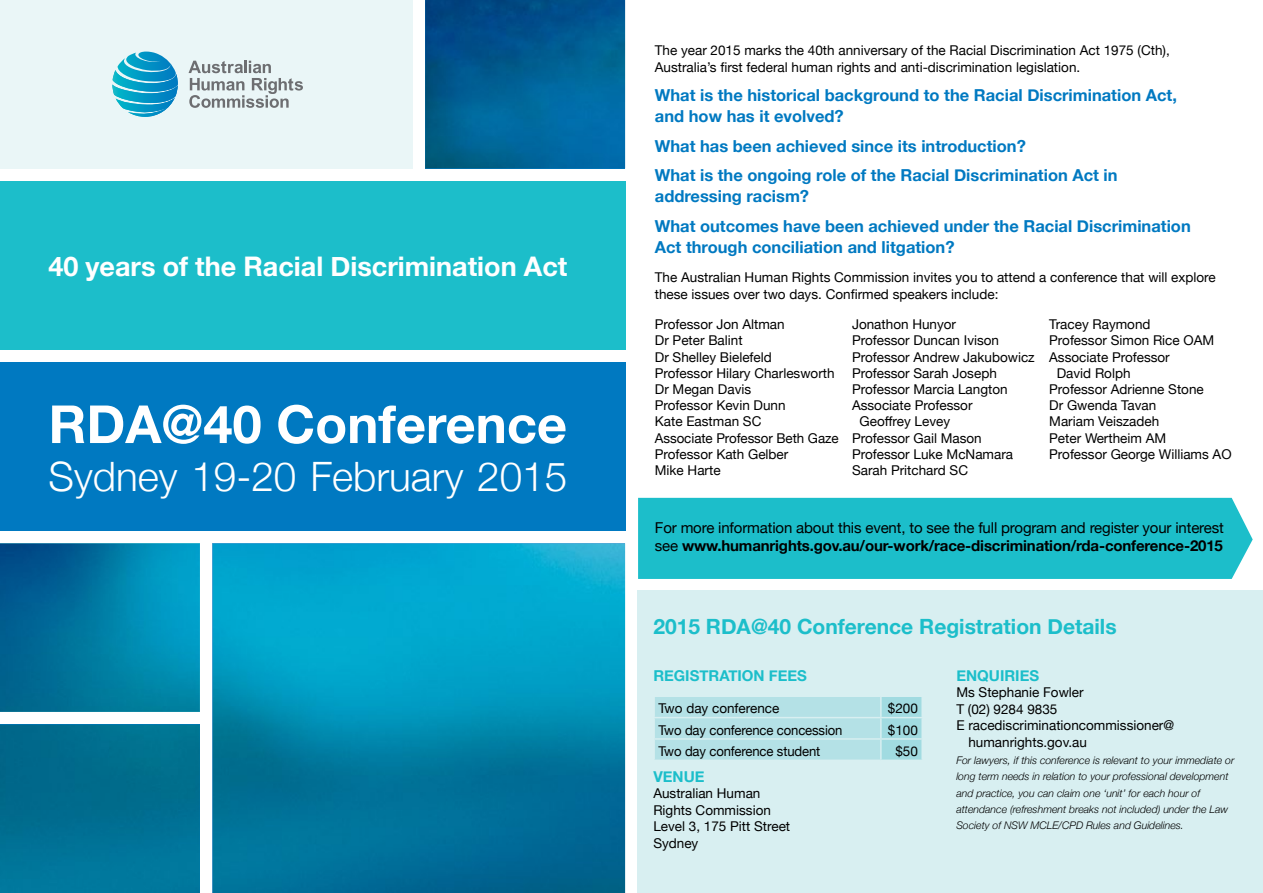
<style>
.page{position:relative;width:1263px;height:893px;background:#fff}
.page>*{position:absolute;margin:0;border:0;box-sizing:border-box;transform-origin:0 0}
.t1{font:700 52.5px "Helvetica Neue";color:#fff}
.t2{font:300 40.5px "Helvetica Neue";color:#fff}
.t3{font:700 27px "Helvetica Neue";color:#fff}
.t4{font:700 21px "Helvetica Neue";color:#1cbeca}
.t5{font:700 16.5px/29.5px "Helvetica Neue";color:#0079c1}
.t6{font:15px/18px "Helvetica Neue";letter-spacing:-.01em;color:#000}
.t7{font:700 15px "Helvetica Neue";color:#1cbeca}
.t8{font:13.5px/16.2px "Helvetica Neue";color:#000}
.t9{font:italic 300 10.5px/16.5px "Helvetica Neue";color:#000}
.s1{font-weight:700}
</style>
<div class="page">
<div style="left:638px;top:498px;width:615px;height:81px;background:#1cbeca"></div>
<div style="left:638px;top:590px;width:625px;height:303px;background:#d8eff1"></div>
<svg style="left:655px;top:697px;width:266px;height:63px;background:#b1e0e5"></svg>
<hr style="left:880px;top:697px;width:2px;height:20px;background:#d8eff1">
<hr style="left:653px;top:717px;width:228px;height:1px;background:#d8eff1">
<hr style="left:881px;top:717px;width:42px;height:1px;background:#d8eff1">
<hr style="left:880px;top:718px;width:2px;height:20px;background:#d8eff1">
<hr style="left:653px;top:738px;width:228px;height:2px;background:#d8eff1">
<hr style="left:881px;top:738px;width:42px;height:2px;background:#d8eff1">
<hr style="left:880px;top:740px;width:2px;height:20px;background:#d8eff1">
<img style="left:0;top:0;width:625px;height:893px">
<h3 class="t3" style="left:49px;top:245px;width:520px">40 years of the Racial Discrimination Act</h3>
<h1 class="t1" style="left:49px;top:383px;width:520px">RDA@40 Conference</h1>
<h2 class="t2" style="left:49px;top:444px;width:520px">Sydney 19-20 February 2015</h2>
<p class="t8" style="left:655px;top:43px;width:516px">The year 2015 marks the 40th anniversary of the Racial Discrimination Act 1975 (Cth),<br>Australia’s first federal human rights and anti-discrimination legislation.</p>
<p class="t5" style="left:655px;top:85px;width:524px;line-height:21px">What is the historical background to the Racial Discrimination Act, and how has it evolved?</p>
<p class="t5" style="left:655px;top:132px;width:464px">What has been achieved since its introduction?<br>What is the ongoing role of the Racial Discrimination Act in</p>
<p class="t5" style="left:655px;top:182px;width:537px">addressing racism?<br>What outcomes have been achieved under the Racial Discrimination</p>
<p class="t5" style="left:655px;top:233px;width:301px">Act through conciliation and litgation?</p>
<p class="t8" style="left:655px;top:270px;width:562px">The Australian Human Rights Commission invites you to attend a conference that will explore these issues over two days. Confirmed speakers include:</p>
<p class="t8" style="left:655px;top:317px;width:185px">Professor Jon Altman<br>Dr Peter Balint<br>Dr Shelley Bielefeld<br>Professor Hilary Charlesworth<br>Dr Megan Davis<br>Professor Kevin Dunn<br>Kate Eastman SC<br>Associate Professor Beth Gaze<br>Professor Kath Gelber<br>Mike Harte</p>
<p class="t8" style="left:852px;top:317px;width:106px">Jonathon Hunyor</p>
<p class="t8" style="left:852px;top:333px;width:149px">Professor Duncan Ivison</p>
<p class="t8" style="left:852px;top:350px;width:184px">Professor Andrew Jakubowicz</p>
<p class="t8" style="left:852px;top:366px;width:146px">Professor Sarah Joseph</p>
<p class="t8" style="left:852px;top:382px;width:157px">Professor Marcia Langton</p>
<p class="t8" style="left:852px;top:398px;width:122px">Associate Professor</p>
<p class="t8" style="left:859px;top:414px;width:92px">Geoffrey Levey</p>
<p class="t8" style="left:852px;top:431px;width:131px">Professor Gail Mason</p>
<p class="t8" style="left:852px;top:447px;width:163px">Professor Luke McNamara</p>
<p class="t8" style="left:852px;top:463px;width:118px">Sarah Pritchard SC</p>
<p class="t8" style="left:1049px;top:317px;width:103px">Tracey Raymond</p>
<p class="t8" style="left:1049px;top:333px;width:167px">Professor Simon Rice OAM</p>
<p class="t8" style="left:1049px;top:350px;width:122px">Associate Professor</p>
<p class="t8" style="left:1057px;top:366px;width:75px">David Rolph</p>
<p class="t8" style="left:1049px;top:382px;width:156px">Professor Adrienne Stone</p>
<p class="t8" style="left:1049px;top:398px;width:108px">Dr Gwenda Tavan</p>
<p class="t8" style="left:1049px;top:414px;width:112px">Mariam Veiszadeh</p>
<p class="t8" style="left:1049px;top:431px;width:119px">Peter Wertheim AM</p>
<p class="t8" style="left:1049px;top:447px;width:184px">Professor George Williams AO</p>
<p class="t6" style="left:655px;top:520px;width:570px">For more information about this event, to see the full program and register your interest see <span class="s1">www.humanrights.gov.au/our-work/race-discrimination/rda-conference-2015</span></p>
<h3 class="t4" style="left:653px;top:610px;width:465px">2015 RDA@40 Conference Registration Details</h3>
<p class="t7" style="left:653px;top:664px;width:155px">REGISTRATION FEES</p>
<p class="t8" style="left:658px;top:701px;width:122px">Two day conference</p>
<p class="t8" style="left:888px;top:701px;width:32px">$200</p>
<p class="t8" style="left:658px;top:723px;width:186px">Two day conference concession</p>
<p class="t8" style="left:888px;top:723px;width:32px">$100</p>
<p class="t8" style="left:658px;top:744px;width:163px">Two day conference student</p>
<p class="t8" style="left:895px;top:744px;width:24px">$50</p>
<p class="t7" style="left:653px;top:764px;width:53px">VENUE</p>
<p class="t8" style="left:653px;top:786px;width:138px">Australian Human<br>Rights Commission<br>Level 3, 175 Pitt Street<br>Sydney</p>
<p class="t7" style="left:956px;top:664px;width:84px">ENQUIRIES</p>
<p class="t8" style="left:956px;top:685px;width:129px">Ms Stephanie Fowler</p>
<p class="t8" style="left:956px;top:702px;width:103px">T (02) 9284 9835</p>
<p class="t8" style="left:956px;top:718px;width:219px">E racediscriminationcommissioner@</p>
<p class="t8" style="left:968px;top:735px;width:120px">humanrights.gov.au</p>
<p class="t9" style="left:956px;top:751px;width:279px">For lawyers, if this conference is relevant to your immediate or long term needs in relation to your professional development and practice, you can claim one ‘unit’ for each hour of attendance (refreshment breaks not included) under the Law Society of NSW MCLE/CPD Rules and Guidelines.</p>
</div>
